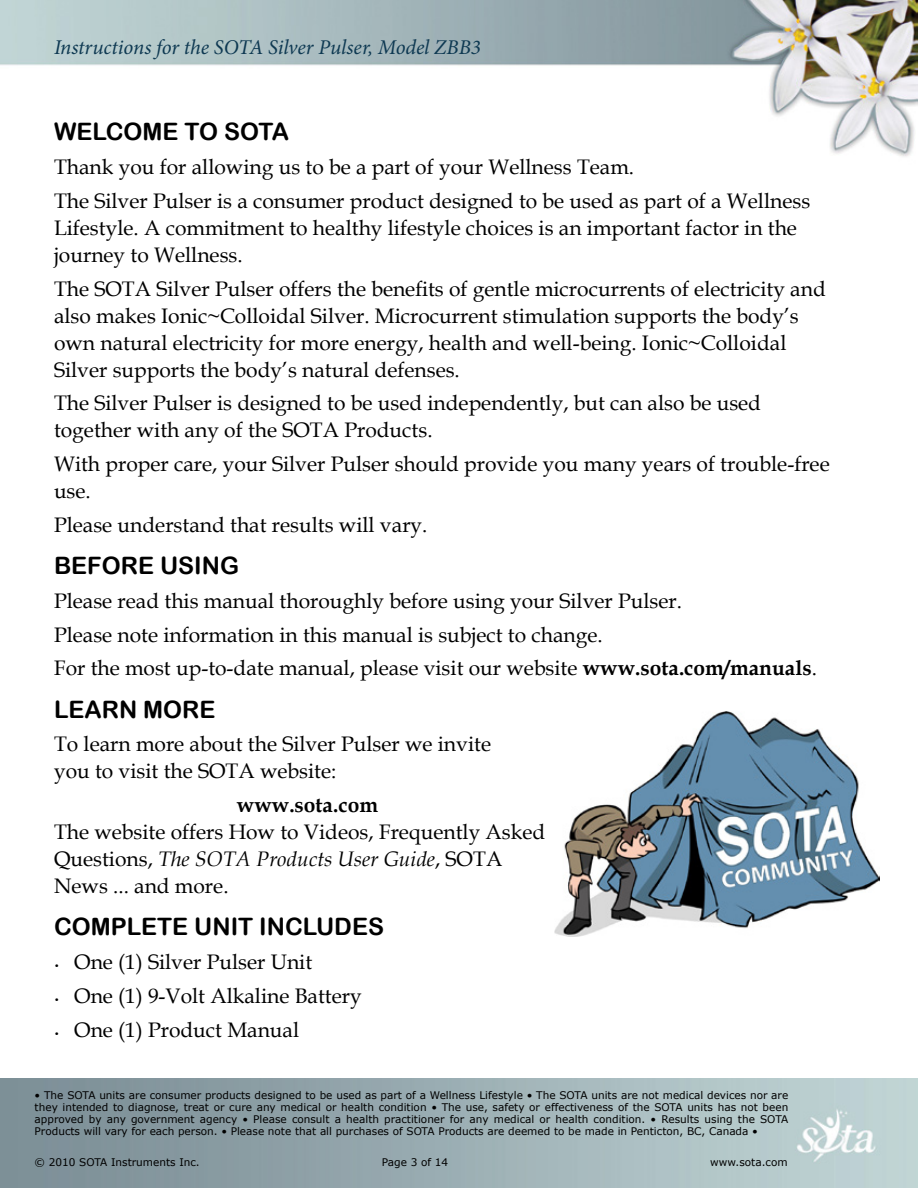
<style>
.page{position:relative;width:918px;height:1188px;background:#fff}
.page>*{position:absolute;margin:0;border:0;box-sizing:border-box;transform-origin:0 0}
.t1{font:24px "Arial Rounded MT Bold";color:#000}
.t2{font:21px/27px "Book Antiqua";color:#000}
.t3{font:italic 21px "Minion Pro";letter-spacing:-.005em;color:#0e3952}
.t4{font:700 21px "Book Antiqua";color:#000}
.t5{font:10.5px/12px "Verdana";color:#000;text-align:justify}
.s1{font-weight:700}
.s2{font-style:italic}
.s3{font-size:9px}
</style>
<div class="page">
<img style="left:0;top:0;width:918px;height:157px">
<img style="left:0;top:1079px;width:918px;height:109px">
<img style="left:555px;top:711px;width:325px;height:225px">
<p class="t3" style="left:54px;top:33px;width:428px">Instructions for the SOTA Silver Pulser, Model ZBB3</p>
<p class="t1" style="left:54px;top:118px;width:237px">WELCOME TO SOTA</p>
<p class="t2" style="left:54px;top:150px;width:758px;line-height:33.8px">Thank you for allowing us to be a part of your Wellness Team.<br>The Silver Pulser is a consumer product designed to be used as part of a Wellness</p>
<p class="t2" style="left:54px;top:214px;width:744px">Lifestyle. A commitment to healthy lifestyle choices is an important factor in the journey to Wellness.</p>
<p class="t2" style="left:54px;top:274px;width:773px">The SOTA Silver Pulser offers the benefits of gentle microcurrents of electricity and also makes Ionic~Colloidal Silver. Microcurrent stimulation supports the body’s own natural electricity for more energy, health and well-being. Ionic~Colloidal Silver supports the body’s natural defenses.</p>
<p class="t2" style="left:54px;top:389px;width:709px">The Silver Pulser is designed to be used independently, but can also be used together with any of the SOTA Products.</p>
<p class="t2" style="left:54px;top:450px;width:777px">With proper care, your Silver Pulser should provide you many years of trouble-free use.</p>
<p class="t2" style="left:54px;top:511px;width:375px">Please understand that results will vary.</p>
<p class="t1" style="left:54px;top:551px;width:187px">BEFORE USING</p>
<p class="t2" style="left:54px;top:583px;width:765px;line-height:33.8px">Please read this manual thoroughly before using your Silver Pulser.<br>Please note information in this manual is subject to change.<br>For the most up-to-date manual, please visit our website <span class="s1">www.sota.com/manuals</span>.</p>
<p class="t1" style="left:54px;top:695px;width:163px">LEARN MORE</p>
<p class="t2" style="left:54px;top:730px;width:439px">To learn more about the Silver Pulser we invite you to visit the SOTA website:</p>
<p class="t4" style="left:237px;top:791px;width:143px">www.sota.com</p>
<p class="t2" style="left:54px;top:818px;width:493px">The website offers How to Videos, Frequently Asked<br>Questions, <span class="s2">The SOTA Products User Guide</span>, SOTA<br>News ... and more.</p>
<p class="t1" style="left:54px;top:913px;width:332px">COMPLETE UNIT INCLUDES</p>
<p class="t2" style="left:54px;top:948px;width:260px"><span class="s3">•</span> One (1) Silver Pulser Unit</p>
<p class="t2" style="left:54px;top:982px;width:309px"><span class="s3">•</span> One (1) 9-Volt Alkaline Battery</p>
<p class="t2" style="left:54px;top:1016px;width:247px"><span class="s3">•</span> One (1) Product Manual</p>
<p class="t5" style="left:35px;top:1089px;width:755px">• The SOTA units are consumer products designed to be used as part of a Wellness Lifestyle • The SOTA units are not medical devices nor are they intended to diagnose, treat or cure any medical or health condition • The use, safety or effectiveness of the SOTA units has not been approved by any government agency • Please consult a health practitioner for any medical or health condition. • Results using the SOTA Products will vary for each person. • Please note that all purchases of SOTA Products are deemed to be made in Penticton, BC, Canada •</p>
<p class="t5" style="left:35px;top:1155px;width:167px">© 2010 SOTA Instruments Inc.</p>
<p class="t5" style="left:382px;top:1155px;width:68px">Page 3 of 14</p>
<p class="t5" style="left:710px;top:1155px;width:79px">www.sota.com</p>
</div>
